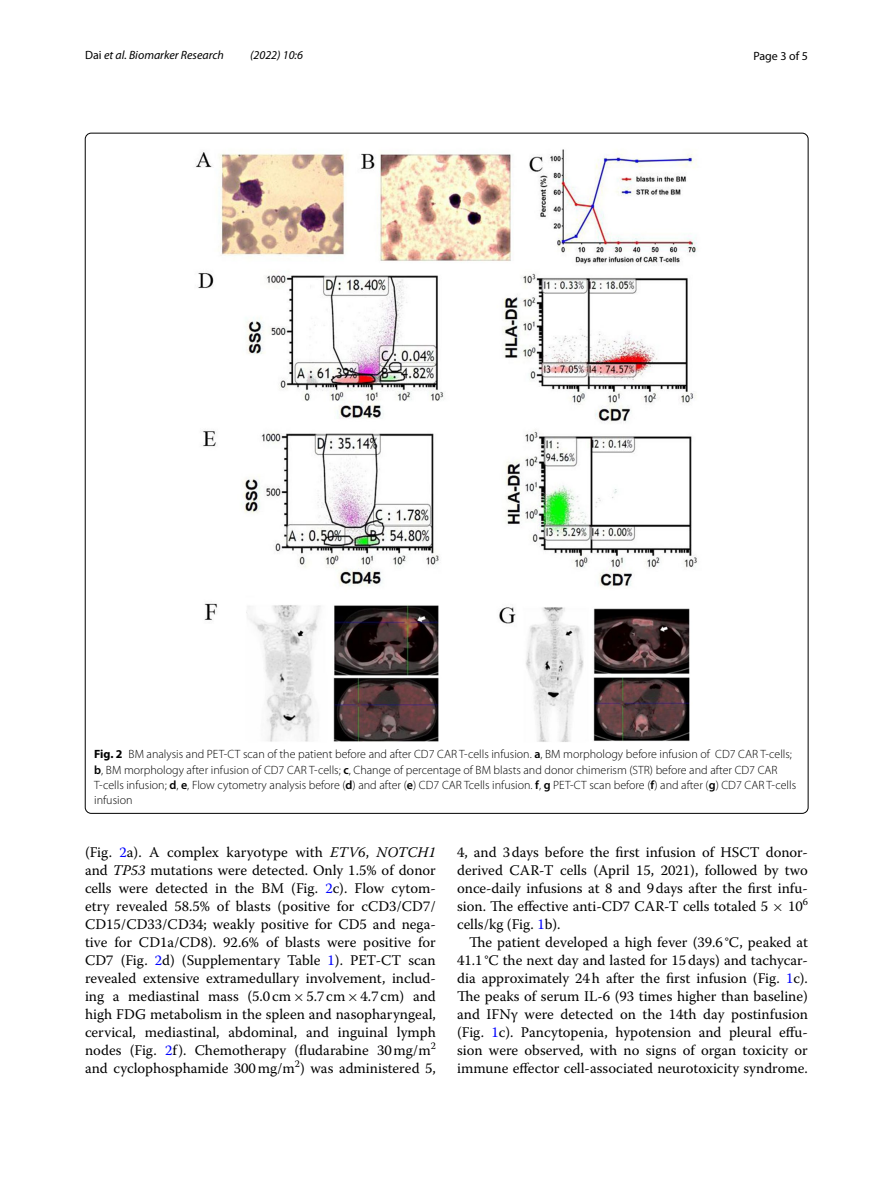
<style>
.page{position:relative;width:893px;height:1187px;background:#fff}
.page>*{position:absolute;margin:0;border:0;box-sizing:border-box;transform-origin:0 0}
.t1{font:14.7px/18px "Warnock Pro";color:#000;text-align:justify}
.t2{font:300 12px/15px "Myriad Pro";color:#000}
.t3{font:italic 12px "Myriad Pro";color:#000}
.t4{font:12px "Myriad Pro";color:#000}
.s1{font-style:normal}
.s2{font-weight:700}
.s3{font-weight:600}
.s4{color:#00f}
.s5{font-style:italic}
.s6{font-family:"MTSY"}
</style>
<div class="page">
<img style="left:195px;top:149px;width:502px;height:593px">
<p class="t3" style="left:85px;top:48px;width:140px"><span class="s1">Dai</span> et al. Biomarker Research</p>
<p class="t3" style="left:250px;top:48px;width:54px">(2022) 10:6</p>
<p class="t4" style="left:753px;top:48px;width:56px">Page 3 of 5</p>
<p class="t2" style="left:94px;top:747px;width:703px"><span class="s2">Fig. 2</span> BM analysis and PET-CT scan of the patient before and after CD7 CAR T-cells infusion. <span class="s3">a</span>, BM morphology before infusion of CD7 CAR T-cells; <span class="s3">b</span>, BM morphology after infusion of CD7 CAR T-cells; <span class="s3">c</span>, Change of percentage of BM blasts and donor chimerism (STR) before and after CD7 CAR T-cells infusion; <span class="s3">d</span>, <span class="s3">e</span>, Flow cytometry analysis before (<span class="s3">d</span>) and after (<span class="s3">e</span>) CD7 CAR Tcells infusion. <span class="s3">f</span>, <span class="s3">g</span> PET-CT scan before (<span class="s3">f</span>) and after (<span class="s3">g</span>) CD7 CAR T-cells infusion</p>
<p class="t1" style="left:85px;top:842px;width:352px">(Fig. <span class="s4">2</span>a). A complex karyotype with <span class="s5">ETV6</span>, <span class="s5">NOTCH1 </span>and <span class="s5">TP53</span> mutations were detected. Only 1.5% of donor cells were detected in the BM (Fig. <span class="s4">2</span>c). Flow cytom&shy;etry revealed 58.5% of blasts (positive for cCD3/CD7/ CD15/CD33/CD34; weakly positive for CD5 and nega&shy;tive for CD1a/CD8). 92.6% of blasts were positive for CD7 (Fig. <span class="s4">2</span>d) (Supplementary Table <span class="s4">1</span>). PET-CT scan revealed extensive extramedullary involvement, includ&shy;ing a mediastinal mass (5.0 cm<span class="s6">×</span>5.7cm<span class="s6">×</span>4.7cm) and high FDG metabolism in the spleen and nasopharyngeal, cervical, mediastinal, abdominal, and inguinal lymph nodes (Fig. <span class="s4">2</span>f). Chemotherapy (fludarabine 30mg/m<sup>2 </sup>and cyclophosphamide 300mg/m<sup>2</sup>) was administered 5,</p>
<p class="t1" style="left:457px;top:842px;width:352px">4, and 3days before the first infusion of HSCT donor&shy;derived CAR-T cells (April 15, 2021), followed by two once-daily infusions at 8 and 9days after the first infu&shy;sion. The effective anti-CD7 CAR-T cells totaled 5 <span class="s6">×</span> 10<sup>6 </sup>cells/kg (Fig. <span class="s4">1</span>b).</p>
<p class="t1" style="left:457px;top:932px;width:352px;text-indent:12px">The patient developed a high fever (39.6°C, peaked at 41.1°C the next day and lasted for 15days) and tachycar&shy;dia approximately 24h after the first infusion (Fig. <span class="s4">1</span>c).<br>The peaks of serum IL-6 (93 times higher than baseline) and IFNγ were detected on the 14th day postinfusion (Fig. <span class="s4">1</span>c). Pancytopenia, hypotension and pleural effu&shy;sion were observed, with no signs of organ toxicity or immune effector cell-associated neurotoxicity syndrome.</p>
</div>
